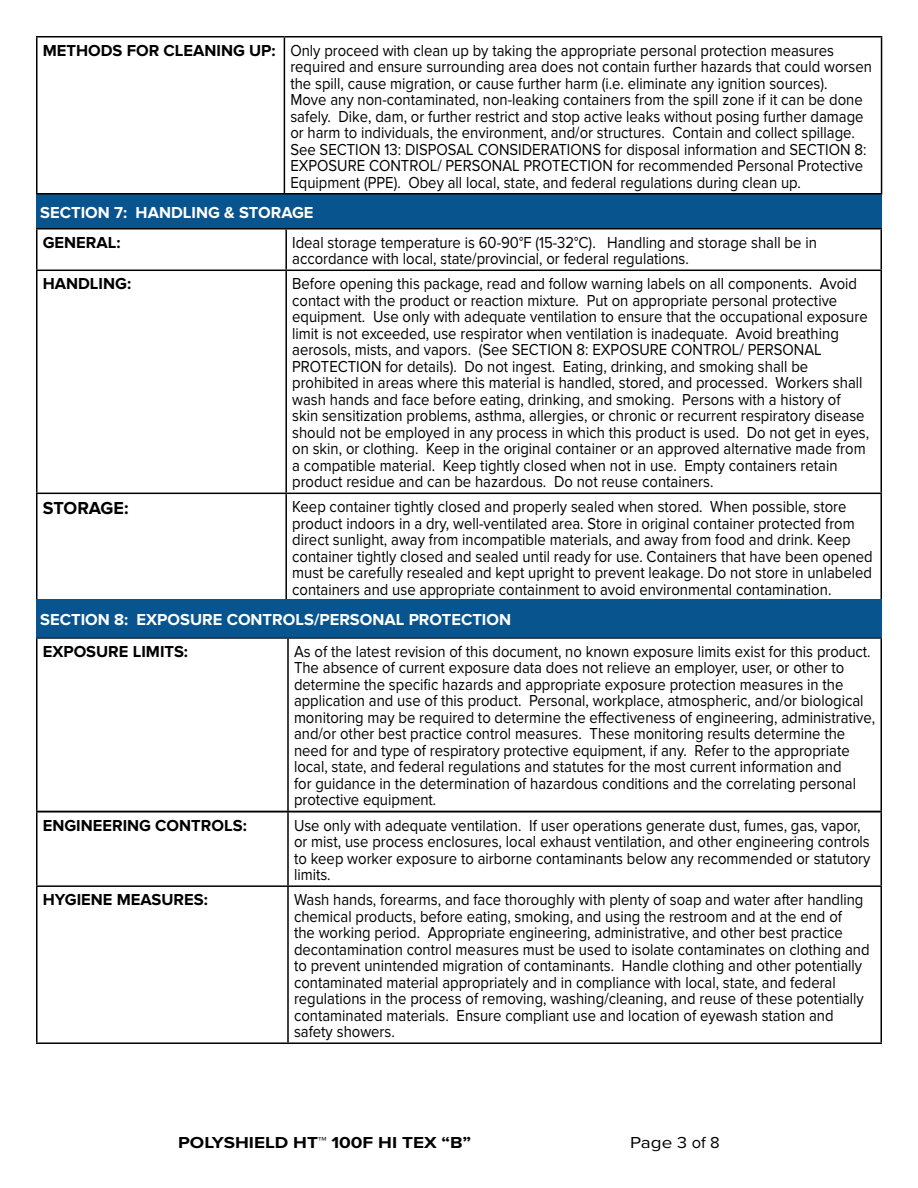
<style>
.page{position:relative;width:918px;height:1188px;background:#fff}
.page>*{position:absolute;margin:0;border:0;box-sizing:border-box;transform-origin:0 0}
.t1{font:700 18px "Proxima Nova";color:#000}
.t2{font:16.5px/16.5px "Proxima Nova";color:#000;scale:.9 1}
.t3{font:700 16.5px "Proxima Nova";color:#fff}
.t4{font:700 16.5px "Proxima Nova";color:#000}
.t5{font:700 16.5px "Proxima Nova";color:#000;scale:1.14 1}
.t6{font:16.5px "Proxima Nova";color:#000;scale:1.14 1}
.s1{font-weight:700}
</style>
<div class="page">
<div style="left:36px;top:194px;width:846px;height:36px;background:#08548f"></div>
<hr style="left:36px;top:228px;width:250px;height:2px;background:#000">
<hr style="left:36px;top:229px;width:2px;height:41px;background:#000">
<hr style="left:286px;top:228px;width:596px;height:2px;background:#000">
<hr style="left:285px;top:229px;width:2px;height:41px;background:#000">
<hr style="left:880px;top:229px;width:2px;height:41px;background:#000">
<hr style="left:36px;top:270px;width:250px;height:1px;background:#000">
<hr style="left:36px;top:271px;width:2px;height:222px;background:#000">
<hr style="left:286px;top:270px;width:596px;height:1px;background:#000">
<hr style="left:285px;top:271px;width:2px;height:222px;background:#000">
<hr style="left:880px;top:271px;width:2px;height:222px;background:#000">
<hr style="left:36px;top:493px;width:250px;height:1px;background:#000">
<hr style="left:36px;top:494px;width:2px;height:106px;background:#000">
<hr style="left:286px;top:493px;width:596px;height:1px;background:#000">
<hr style="left:285px;top:494px;width:2px;height:106px;background:#000">
<hr style="left:880px;top:494px;width:2px;height:106px;background:#000">
<hr style="left:36px;top:36px;width:248px;height:2px;background:#000">
<hr style="left:36px;top:37px;width:2px;height:156px;background:#000">
<hr style="left:284px;top:36px;width:598px;height:2px;background:#000">
<hr style="left:284px;top:37px;width:1px;height:156px;background:#000">
<hr style="left:881px;top:37px;width:1px;height:156px;background:#000">
<hr style="left:36px;top:193px;width:248px;height:2px;background:#000">
<hr style="left:284px;top:193px;width:598px;height:2px;background:#000">
<div style="left:36px;top:599px;width:846px;height:38px;background:#08548f"></div>
<hr style="left:36px;top:637px;width:252px;height:2px;background:#000">
<hr style="left:36px;top:639px;width:2px;height:172px;background:#000">
<hr style="left:288px;top:637px;width:594px;height:2px;background:#000">
<hr style="left:287px;top:639px;width:2px;height:172px;background:#000">
<hr style="left:880px;top:639px;width:2px;height:172px;background:#000">
<hr style="left:36px;top:811px;width:252px;height:1px;background:#000">
<hr style="left:36px;top:812px;width:2px;height:73px;background:#000">
<hr style="left:288px;top:811px;width:594px;height:1px;background:#000">
<hr style="left:287px;top:812px;width:2px;height:73px;background:#000">
<hr style="left:880px;top:812px;width:2px;height:73px;background:#000">
<hr style="left:36px;top:885px;width:252px;height:2px;background:#000">
<hr style="left:36px;top:887px;width:2px;height:155px;background:#000">
<hr style="left:288px;top:885px;width:594px;height:2px;background:#000">
<hr style="left:287px;top:887px;width:2px;height:155px;background:#000">
<hr style="left:880px;top:887px;width:2px;height:155px;background:#000">
<hr style="left:36px;top:1042px;width:252px;height:2px;background:#000">
<hr style="left:288px;top:1042px;width:594px;height:2px;background:#000">
<p class="t2" style="left:290px;top:42px;width:648px;text-indent:-248px"><span class="s1">METHODS FOR CLEANING UP:</span> Only proceed with clean up by taking the appropriate personal protection measures required and ensure surrounding area does not contain further hazards that could worsen the spill, cause migration, or cause further harm (i.e. eliminate any ignition sources).<br>Move any non-contaminated, non-leaking containers from the spill zone if it can be done safely. Dike, dam, or further restrict and stop active leaks without posing further damage or harm to individuals, the environment, and/or structures. Contain and collect spillage.<br>See SECTION 13: DISPOSAL CONSIDERATIONS for disposal information and SECTION 8:<br>EXPOSURE CONTROL/ PERSONAL PROTECTION for recommended Personal Protective Equipment (PPE). Obey all local, state, and federal regulations during clean up.</p>
<p class="t3" style="left:40px;top:203px;width:275px">SECTION 7: HANDLING &amp; STORAGE</p>
<p class="t4" style="left:43px;top:233px;width:79px">GENERAL:</p>
<p class="t2" style="left:292px;top:234px;width:584px">Ideal storage temperature is 60-90°F (15-32°C). Handling and storage shall be in accordance with local, state/provincial, or federal regulations.</p>
<p class="t4" style="left:43px;top:274px;width:90px">HANDLING:</p>
<p class="t2" style="left:292px;top:276px;width:643px">Before opening this package, read and follow warning labels on all components. Avoid contact with the product or reaction mixture. Put on appropriate personal protective equipment. Use only with adequate ventilation to ensure that the occupational exposure limit is not exceeded, use respirator when ventilation is inadequate. Avoid breathing aerosols, mists, and vapors. (See SECTION 8: EXPOSURE CONTROL/ PERSONAL PROTECTION for details). Do not ingest. Eating, drinking, and smoking shall be prohibited in areas where this material is handled, stored, and processed. Workers shall wash hands and face before eating, drinking, and smoking. Persons with a history of skin sensitization problems, asthma, allergies, or chronic or recurrent respiratory disease should not be employed in any process in which this product is used. Do not get in eyes, on skin, or clothing. Keep in the original container or an approved alternative made from a compatible material. Keep tightly closed when not in use. Empty containers retain product residue and can be hazardous. Do not reuse containers.</p>
<p class="t1" style="left:43px;top:497px;width:87px">STORAGE:</p>
<p class="t2" style="left:292px;top:499px;width:647px">Keep container tightly closed and properly sealed when stored. When possible, store product indoors in a dry, well-ventilated area. Store in original container protected from direct sunlight, away from incompatible materials, and away from food and drink. Keep container tightly closed and sealed until ready for use. Containers that have been opened must be carefully resealed and kept upright to prevent leakage. Do not store in unlabeled containers and use appropriate containment to avoid environmental contamination.</p>
<p class="t3" style="left:40px;top:610px;width:472px">SECTION 8: EXPOSURE CONTROLS/PERSONAL PROTECTION</p>
<p class="t4" style="left:43px;top:642px;width:147px">EXPOSURE LIMITS:</p>
<p class="t2" style="left:294px;top:643px;width:647px">As of the latest revision of this document, no known exposure limits exist for this product.<br>The absence of current exposure data does not relieve an employer, user, or other to determine the specific hazards and appropriate exposure protection measures in the application and use of this product. Personal, workplace, atmospheric, and/or biological monitoring may be required to determine the effectiveness of engineering, administrative, and/or other best practice control measures. These monitoring results determine the need for and type of respiratory protective equipment, if any. Refer to the appropriate local, state, and federal regulations and statutes for the most current information and<br>for guidance in the determination of hazardous conditions and the correlating personal protective equipment.</p>
<p class="t4" style="left:43px;top:816px;width:206px">ENGINEERING CONTROLS:</p>
<p class="t2" style="left:294px;top:817px;width:642px">Use only with adequate ventilation. If user operations generate dust, fumes, gas, vapor, or mist, use process enclosures, local exhaust ventilation, and other engineering controls to keep worker exposure to airborne contaminants below any recommended or statutory limits.</p>
<p class="t4" style="left:43px;top:890px;width:167px">HYGIENE MEASURES:</p>
<p class="t2" style="left:294px;top:892px;width:641px">Wash hands, forearms, and face thoroughly with plenty of soap and water after handling chemical products, before eating, smoking, and using the restroom and at the end of<br>the working period. Appropriate engineering, administrative, and other best practice decontamination control measures must be used to isolate contaminates on clothing and to prevent unintended migration of contaminants. Handle clothing and other potentially contaminated material appropriately and in compliance with local, state, and federal regulations in the process of removing, washing/cleaning, and reuse of these potentially contaminated materials. Ensure compliant use and location of eyewash station and safety showers.</p>
<p class="t5" style="left:178px;top:1133px;width:258px">POLYSHIELD HT™ 100F HI TEX “B”</p>
<p class="t6" style="left:630px;top:1133px;width:80px">Page 3 of 8</p>
</div>
